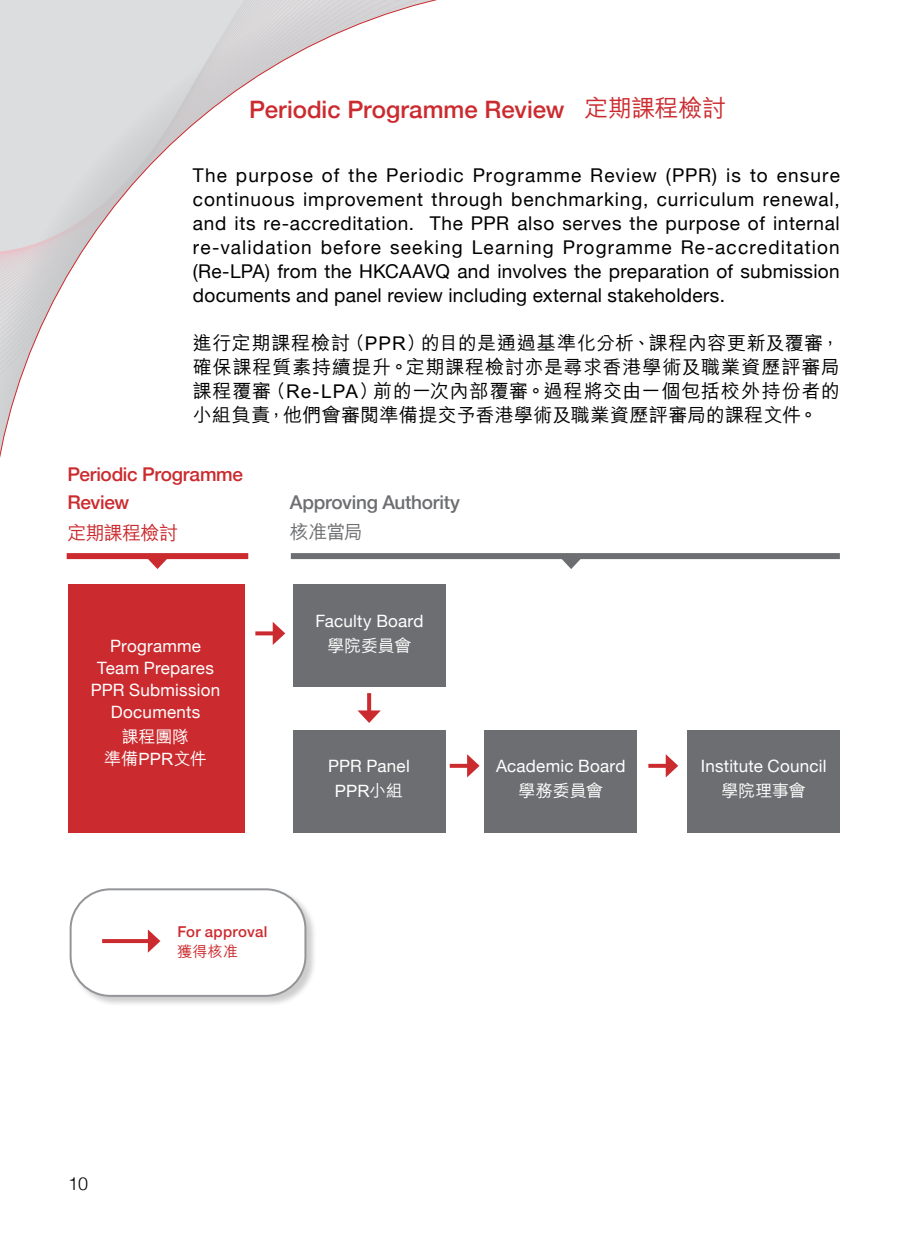
<style>
.page{position:relative;width:908px;height:1248px;background:#fff}
.page>*{position:absolute;margin:0;border:0;box-sizing:border-box;transform-origin:0 0}
.t1{font:500 24px "Helvetica Neue";color:#cb2b2f}
.t2{font:19px/24px "Helvetica Neue";letter-spacing:.015em;color:#000;text-align:justify}
.t3{font:500 19px/24px "M Hei HK";letter-spacing:.02em;color:#000;text-align:justify}
.t4{font:500 19px/28px "Helvetica Neue";letter-spacing:-.015em;color:#cb2b2f}
.t5{font:500 19px "Helvetica Neue";letter-spacing:-.015em;color:#6d6e71}
.t6{font:500 19px "M Hei HK";letter-spacing:-.035em;color:#cb2b2f}
.t7{font:500 19px "M Hei HK";color:#6d6e71}
.t8{font:300 18px "Helvetica";color:#000}
.t9{font:17px/22px "Helvetica Neue";letter-spacing:.015em;color:#fff;text-align:center}
.t10{font:500 17px/22px "M Hei HK";letter-spacing:-.005em;color:#fff;text-align:center}
.t11{font:500 15px "Helvetica Neue";letter-spacing:.02em;color:#cb2b2f}
.t12{font:500 15px "M Hei HK";color:#cb2b2f}
.s1{font-family:"M Hei HK"}
</style>
<div class="page">
<svg style="left:0;top:0;width:693px;height:560px"></svg>
<div style="left:70px;top:888px;width:247px;height:119px;background:#000;opacity:.2"></div>
<div style="left:71px;top:889px;width:234px;height:106px;background:#fff;border-radius:40px"></div>
<div style="left:70px;top:888px;width:236px;height:108px;border:2px solid #939598;border-radius:40px"></div>
<div style="left:293px;top:584px;width:152px;height:102px;background:#6d6e71"></div>
<div style="left:293px;top:730px;width:152px;height:102px;background:#6d6e71"></div>
<div style="left:484px;top:730px;width:152px;height:102px;background:#6d6e71"></div>
<div style="left:687px;top:730px;width:152px;height:102px;background:#6d6e71"></div>
<div style="left:68px;top:584px;width:176px;height:248px;background:#cb2b2f"></div>
<svg style="left:255px;top:631px;width:17px;height:4px"></svg>
<svg style="left:272px;top:622px;width:13px;height:23px"></svg>
<svg style="left:102px;top:939px;width:46px;height:4px"></svg>
<svg style="left:148px;top:929px;width:12px;height:23px"></svg>
<svg style="left:367px;top:693px;width:4px;height:17px"></svg>
<svg style="left:357px;top:710px;width:23px;height:13px"></svg>
<svg style="left:449px;top:763px;width:18px;height:4px"></svg>
<svg style="left:467px;top:754px;width:12px;height:23px"></svg>
<svg style="left:648px;top:763px;width:17px;height:4px"></svg>
<svg style="left:665px;top:754px;width:13px;height:23px"></svg>
<div style="left:67px;top:553px;width:181px;height:6px;background:#cb2b2f"></div>
<div style="left:291px;top:553px;width:548px;height:6px;background:#6d6e71"></div>
<svg style="left:145px;top:559px;width:25px;height:10px"></svg>
<svg style="left:558px;top:559px;width:25px;height:10px"></svg>
<p class="t1" style="left:249px;top:90px;width:478px">Periodic Programme Review <span class="s1">定期課程檢討</span></p>
<p class="t2" style="left:193px;top:164px;width:648px">The purpose of the Periodic Programme Review (PPR) is to ensure continuous improvement through benchmarking, curriculum renewal, and its re-accreditation. The PPR also serves the purpose of internal re-validation before seeking Learning Programme Re-accreditation (Re-LPA) from the HKCAAVQ and involves the preparation of submission documents and panel review including external stakeholders.</p>
<p class="t3" style="left:193px;top:330px;width:648px">進行定期課程檢討（PPR）的目的是通過基準化分析、課程內容更新及覆審，確保課程質素持續提升。定期課程檢討亦是尋求香港學術及職業資歷評審局課程覆審（Re-LPA）前的一次內部覆審。過程將交由一個包括校外持份者的小組負責，他們會審閱準備提交予香港學術及職業資歷評審局的課程文件。</p>
<p class="t4" style="left:67px;top:459px;width:177px">Periodic Programme<br>Review</p>
<p class="t6" style="left:67px;top:519px;width:112px">定期課程檢討</p>
<p class="t9" style="left:91px;top:635px;width:131px">Programme<br>Team Prepares<br>PPR Submission<br>Documents</p>
<p class="t10" style="left:104px;top:724px;width:104px">課程團隊<br>準備PPR文件</p>
<p class="t5" style="left:290px;top:486px;width:172px">Approving Authority</p>
<p class="t7" style="left:290px;top:518px;width:75px">核准當局</p>
<p class="t9" style="left:315px;top:611px;width:110px">Faculty Board</p>
<p class="t10" style="left:327px;top:633px;width:85px">學院委員會</p>
<p class="t9" style="left:328px;top:756px;width:83px">PPR Panel</p>
<p class="t10" style="left:335px;top:778px;width:70px">PPR小組</p>
<p class="t9" style="left:496px;top:756px;width:131px">Academic Board</p>
<p class="t10" style="left:518px;top:778px;width:86px">學務委員會</p>
<p class="t11" style="left:177px;top:919px;width:91px">For approval</p>
<p class="t12" style="left:177px;top:940px;width:62px">獲得核准</p>
<p class="t9" style="left:700px;top:756px;width:127px">Institute Council</p>
<p class="t10" style="left:721px;top:778px;width:86px">學院理事會</p>
<p class="t8" style="left:68px;top:1167px;width:22px">10</p>
</div>
